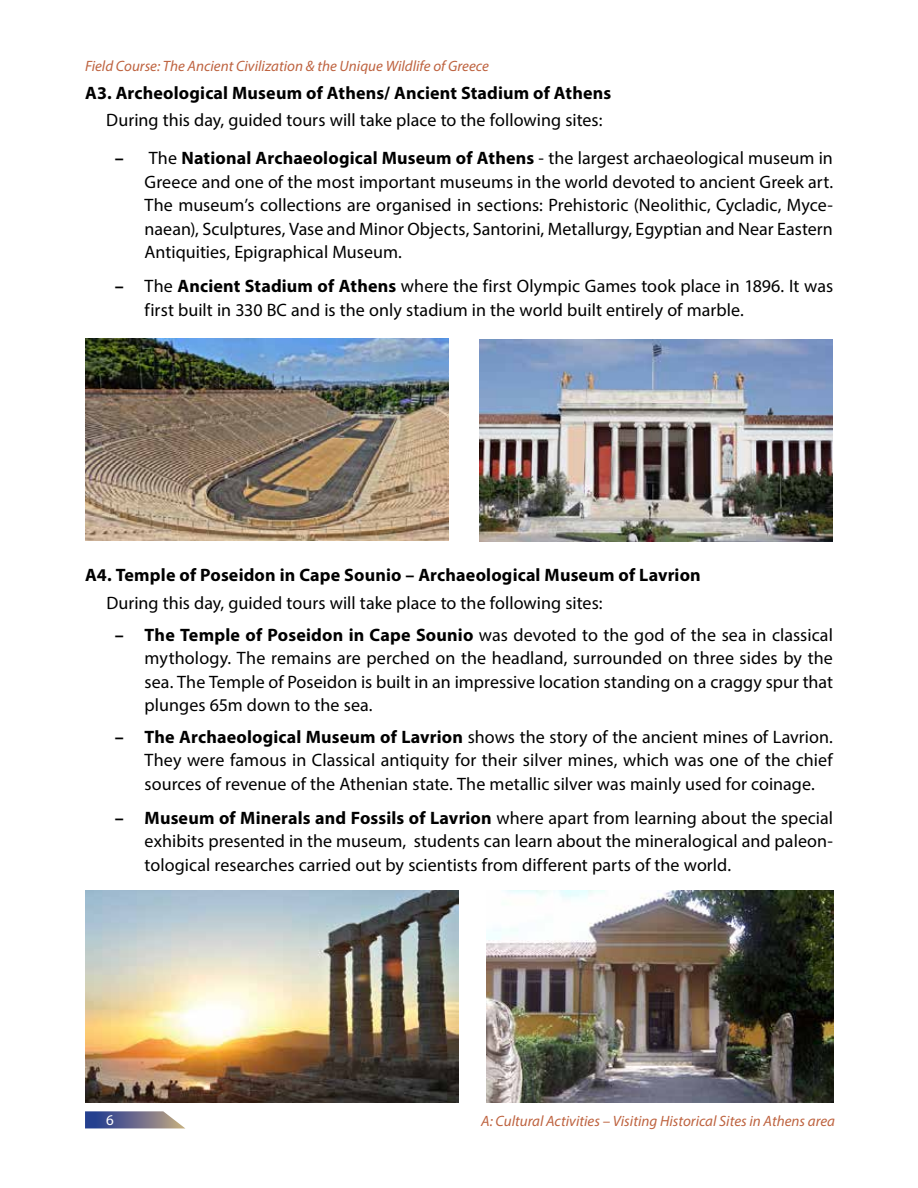
<style>
.page{position:relative;width:918px;height:1188px;background:#fff}
.page>*{position:absolute;margin:0;border:0;box-sizing:border-box;transform-origin:0 0}
.t1{font:18px/23.4px "Myriad Pro";color:#000;text-align:justify}
.t2{font:700 18px "Myriad Pro";letter-spacing:.01em;color:#000}
.t3{font:italic 15px "Myriad Pro";color:#be6340}
.t4{font:15px "Myriad Pro";color:#fff}
.s1{font-weight:700}
</style>
<div class="page">
<svg style="left:85px;top:1111px;width:100px;height:17px;background:#76799a"></svg>
<img style="left:479px;top:340px;width:354px;height:202px">
<img style="left:85px;top:338px;width:363px;height:202px">
<img style="left:85px;top:890px;width:373px;height:213px">
<img style="left:486px;top:890px;width:348px;height:213px">
<p class="t3" style="left:85px;top:56px;width:405px">Field Course: The Ancient Civilization &amp; the Unique Wildlife of Greece</p>
<p class="t2" style="left:85px;top:81px;width:528px">A3. Archeological Museum of Athens/ Ancient Stadium of Athens</p>
<p class="t1" style="left:106px;top:108px;width:498px">During this day, guided tours will take place to the following sites:</p>
<p class="t1" style="left:145px;top:146px;width:690px;text-indent:-30px"><span class="s1">–</span> The <span class="s1">National Archaeological Museum of Athens</span> - the largest archaeological museum in Greece and one of the most important museums in the world devoted to ancient Greek art.<br>The museum’s collections are organised in sections: Prehistoric (Neolithic, Cycladic, Myce&shy;naean), Sculptures, Vase and Minor Objects, Santorini, Metallurgy, Egyptian and Near Eastern Antiquities, Epigraphical Museum.</p>
<p class="t1" style="left:145px;top:274px;width:690px;text-indent:-30px"><span class="s1">–</span> The <span class="s1">Ancient Stadium of Athens</span> where the first Olympic Games took place in 1896. It was first built in 330 BC and is the only stadium in the world built entirely of marble.</p>
<p class="t2" style="left:85px;top:564px;width:617px">A4. Temple of Poseidon in Cape Sounio – Archaeological Museum of Lavrion</p>
<p class="t1" style="left:106px;top:591px;width:498px">During this day, guided tours will take place to the following sites:</p>
<p class="t1" style="left:145px;top:623px;width:690px;text-indent:-30px"><span class="s1">– The Temple of Poseidon in Cape Sounio</span> was devoted to the god of the sea in classical mythology. The remains are perched on the headland, surrounded on three sides by the sea. The Temple of Poseidon is built in an impressive location standing on a craggy spur that plunges 65m down to the sea.</p>
<p class="t1" style="left:145px;top:725px;width:690px;text-indent:-30px"><span class="s1">– The Archaeological Museum of Lavrion</span> shows the story of the ancient mines of Lavrion.<br>They were famous in Classical antiquity for their silver mines, which was one of the chief sources of revenue of the Athenian state. The metallic silver was mainly used for coinage.</p>
<p class="t1" style="left:145px;top:806px;width:690px;text-indent:-30px"><span class="s1">– Museum of Minerals and Fossils of Lavrion</span> where apart from learning about the special exhibits presented in the museum, students can learn about the mineralogical and paleon&shy;tological researches carried out by scientists from different parts of the world.</p>
<p class="t4" style="left:106px;top:1111px;width:9px">6</p>
<p class="t3" style="left:481px;top:1111px;width:355px">A: Cultural Activities – Visiting Historical Sites in Athens area</p>
</div>
